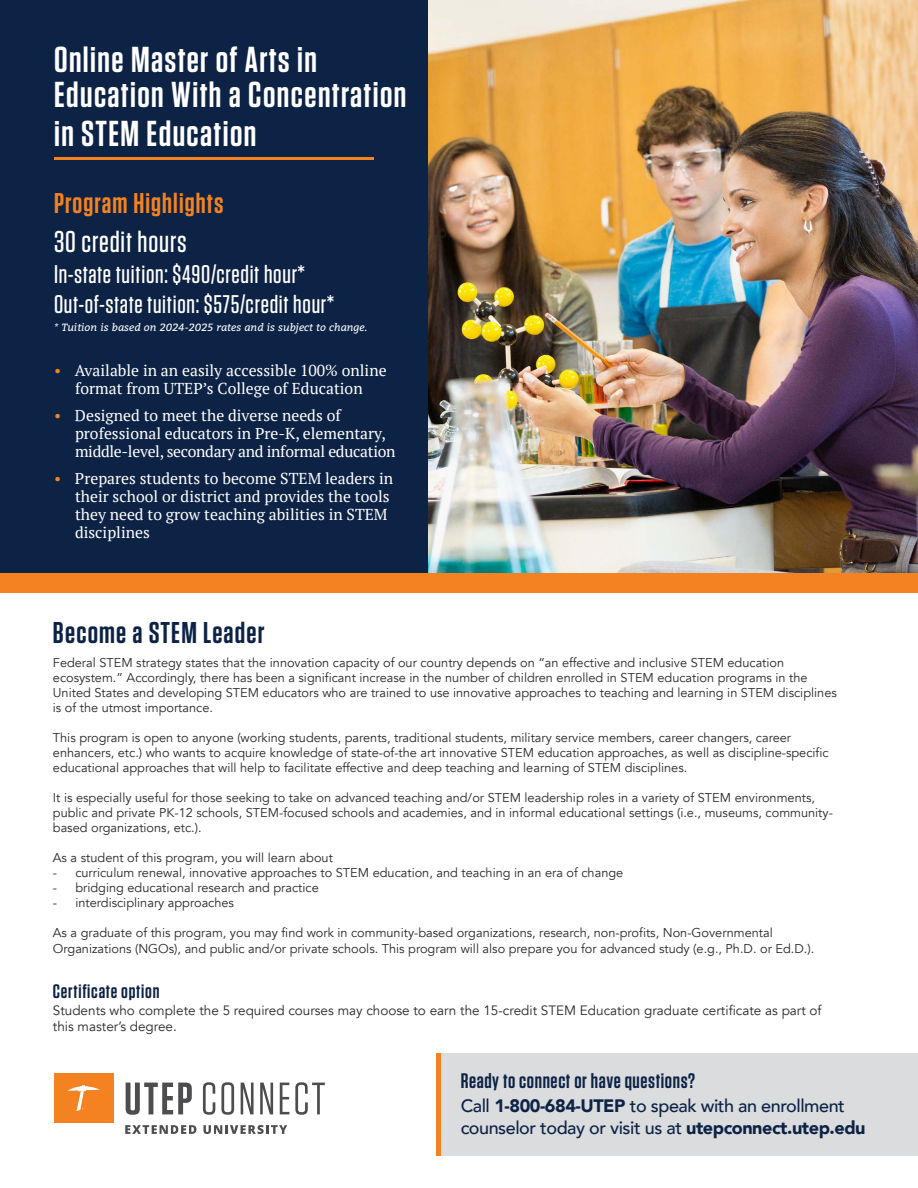
<style>
.page{position:relative;width:918px;height:1188px;background:#fff}
.page>*{position:absolute;margin:0;border:0;box-sizing:border-box;transform-origin:0 0}
.t1{font:600 36px/34.5px "Tungsten";letter-spacing:.04em;color:#fff}
.t2{font:600 30px "Tungsten";letter-spacing:.04em;color:#0d2345}
.t3{font:500 30px "Tungsten";letter-spacing:.03em;color:#fff}
.t4{font:600 28.5px "Tungsten";letter-spacing:.04em;color:#f58220}
.t5{font:500 25.5px "Tungsten";letter-spacing:.03em;color:#fff}
.t6{font:600 21px "Tungsten";letter-spacing:.03em;color:#0d2345}
.t7{font:600 19.5px "Tungsten";letter-spacing:.04em;color:#0d2345}
.t8{font:500 18px/22.5px "Avenir";letter-spacing:-.025em;color:#0d2345}
.t9{font:15.75px/18px "PT Serif";color:#fff}
.t10{font:13.5px/16.5px "Avenir";color:#292829}
.t11{font:12.75px/15px "Avenir";color:#292829}
.t12{font:italic 10.5px "Bitter";color:#fff}
.s1{color:#f58220}
.s2{font-weight:900}
</style>
<div class="page">
<div style="left:0;top:0;width:918px;height:591px;background:#0d2345"></div>
<img style="left:429px;top:0;width:489px;height:573px">
<div style="left:0;top:573px;width:918px;height:19px;background:#f58220"></div>
<hr style="left:54px;top:157px;width:320px;height:3px;background:#f58220">
<div style="left:436px;top:1053px;width:5px;height:102px;background:#f58220"></div>
<div style="left:441px;top:1053px;width:477px;height:102px;background:#dadcde"></div>
<div style="left:54px;top:1073px;width:59px;height:50px;background:#f58220"></div>
<svg style="left:68px;top:1085px;width:32px;height:26px"></svg>
<svg style="left:125px;top:1125px;width:71px;height:9px"></svg>
<svg style="left:204px;top:1125px;width:83px;height:9px"></svg>
<svg style="left:126px;top:1083px;width:66px;height:32px"></svg>
<svg style="left:203px;top:1082px;width:12px;height:33px"></svg>
<svg style="left:221px;top:1082px;width:13px;height:33px"></svg>
<svg style="left:241px;top:1083px;width:13px;height:31px"></svg>
<svg style="left:260px;top:1083px;width:13px;height:31px"></svg>
<svg style="left:280px;top:1083px;width:9px;height:31px"></svg>
<svg style="left:295px;top:1082px;width:30px;height:33px"></svg>
<p class="t1" style="left:54px;top:43px;width:354px">Online Master of Arts in<br>Education With a Concentration</p>
<p class="t1" style="left:54px;top:117px;width:204px">in STEM Education</p>
<p class="t4" style="left:54px;top:188px;width:171px">Program Highlights</p>
<p class="t3" style="left:54px;top:226px;width:134px">30 credit hours</p>
<p class="t5" style="left:54px;top:261px;width:252px">In-state tuition: $490/credit hour*</p>
<p class="t5" style="left:54px;top:291px;width:281px">Out-of-state tuition: $575/credit hour*</p>
<p class="t12" style="left:54px;top:320px;width:315px">* Tuition is based on 2024-2025 rates and is subject to change.</p>
<p class="t9" style="left:54px;top:362px;width:334px;text-align:center"><span class="s1">•</span> Available in an easily accessible 100% online format from UTEP’s College of Education</p>
<p class="t9" style="left:75px;top:407px;width:322px;text-indent:-21px"><span class="s1">•</span> Designed to meet the diverse needs of professional educators in Pre-K, elementary, middle-level, secondary and informal education</p>
<p class="t9" style="left:75px;top:469px;width:320px;text-indent:-21px"><span class="s1">•</span> Prepares students to become STEM leaders in their school or district and provides the tools they need to grow teaching abilities in STEM disciplines</p>
<p class="t2" style="left:53px;top:616px;width:213px">Become a STEM Leader</p>
<p class="t11" style="left:53px;top:655px;width:785px">Federal STEM strategy states that the innovation capacity of our country depends on “an effective and inclusive STEM education ecosystem.” Accordingly, there has been a significant increase in the number of children enrolled in STEM education programs in the United States and developing STEM educators who are trained to use innovative approaches to teaching and learning in STEM disciplines is of the utmost importance.</p>
<p class="t11" style="left:53px;top:730px;width:777px">This program is open to anyone (working students, parents, traditional students, military service members, career changers, career enhancers, etc.) who wants to acquire knowledge of state-of-the art innovative STEM education approaches, as well as discipline-specific educational approaches that will help to facilitate effective and deep teaching and learning of STEM disciplines.</p>
<p class="t11" style="left:53px;top:790px;width:782px">It is especially useful for those seeking to take on advanced teaching and/or STEM leadership roles in a variety of STEM environments, public and private PK-12 schools, STEM-focused schools and academies, and in informal educational settings (i.e., museums, community&shy;based organizations, etc.).</p>
<p class="t11" style="left:53px;top:850px;width:281px">As a student of this program, you will learn about</p>
<p class="t11" style="left:53px;top:865px;width:572px">- curriculum renewal, innovative approaches to STEM education, and teaching in an era of change</p>
<p class="t11" style="left:53px;top:880px;width:267px">- bridging educational research and practice</p>
<p class="t11" style="left:53px;top:895px;width:183px">- interdisciplinary approaches</p>
<p class="t11" style="left:53px;top:924px;width:763px;line-height:16.5px">As a graduate of this program, you may find work in community-based organizations, research, non-profits, Non-Governmental<br>Organizations (NGOs), and public and/or private schools. This program will also prepare you for advanced study (e.g., Ph.D. or Ed.D.).</p>
<p class="t7" style="left:53px;top:981px;width:108px">Certificate option</p>
<p class="t10" style="left:53px;top:1002px;width:770px">Students who complete the 5 required courses may choose to earn the 15-credit STEM Education graduate certificate as part of this master’s degree.</p>
<p class="t6" style="left:461px;top:1069px;width:236px">Ready to connect or have questions?</p>
<p class="t8" style="left:461px;top:1093px;width:406px">Call <span class="s2">1-800-684-UTEP</span> to speak with an enrollment counselor today or visit us at <span class="s2">utepconnect.utep.edu</span></p>
</div>
